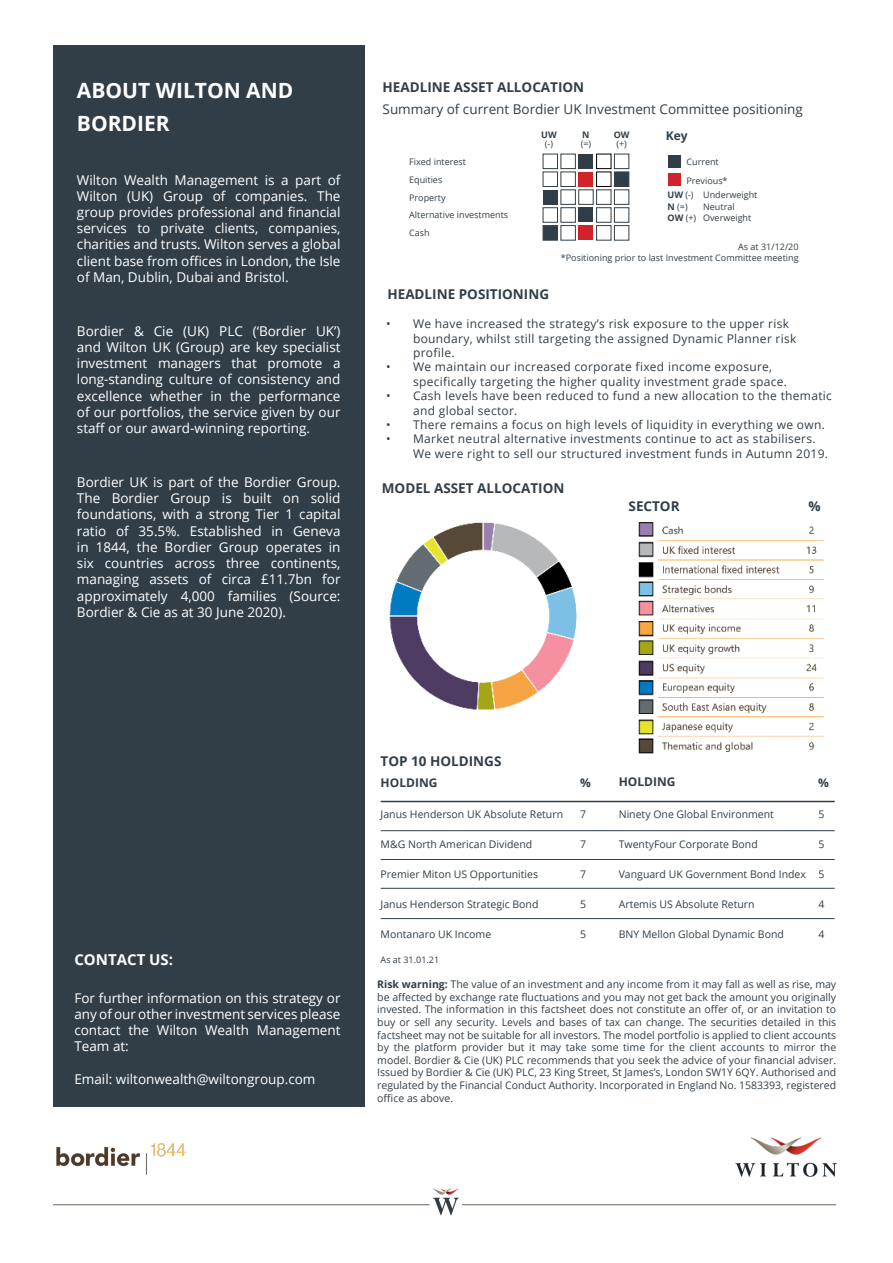
<style>
.page{position:relative;width:893px;height:1263px;background:#fff}
.page>*{position:absolute;margin:0;border:0;box-sizing:border-box;transform-origin:0 0}
.t1{font:700 21px/33px "Open Sans";color:#fff}
.t2{font:700 15px "Open Sans";color:#fff}
.t3{font:13.5px/16.2px "Open Sans";color:#fff;text-align:justify}
.t4{font:700 13.5px "Open Sans";color:#313e48}
.t5{font:13.5px "Open Sans";color:#313e48}
.t6{font:12px/14.4px "Open Sans";letter-spacing:.025em;color:#313e48}
.t7{font:700 12px "Open Sans";color:#313e48}
.t8{font:10.5px/12.6px "Open Sans";color:#313e48;text-align:justify}
.t9{font:9px "Open Sans";color:#313e48}
.t10{font:700 9px "Open Sans";color:#313e48}
.s1{font-weight:700}
</style>
<div class="page">
<div style="left:53px;top:45px;width:311px;height:1061px;background:#313e48"></div>
<hr style="left:53px;top:1204px;width:377px;height:1px;background:#716259">
<hr style="left:462px;top:1204px;width:374px;height:1px;background:#716259">
<svg style="left:433px;top:1188px;width:26px;height:27px"></svg>
<img style="left:638px;top:523px;width:186px;height:231px">
<hr style="left:381px;top:801px;width:454px;height:1px;background:#313e48">
<hr style="left:381px;top:830px;width:454px;height:1px;background:#313e48">
<hr style="left:381px;top:859px;width:454px;height:1px;background:#313e48">
<hr style="left:381px;top:888px;width:454px;height:1px;background:#313e48">
<hr style="left:381px;top:918px;width:454px;height:1px;background:#313e48">
<img style="left:735px;top:1137px;width:101px;height:40px">
<img style="left:56px;top:1143px;width:130px;height:32px">
<img style="left:389px;top:522px;width:188px;height:188px">
<div style="left:543px;top:154px;width:15px;height:15px;background:#fff;border:1px solid #313e48"></div>
<div style="left:560px;top:154px;width:16px;height:15px;border:1px solid #313e48"></div>
<div style="left:579px;top:154px;width:14px;height:15px;background:#313e48"></div>
<div style="left:596px;top:154px;width:15px;height:15px;border:1px solid #000"></div>
<div style="left:614px;top:154px;width:15px;height:15px;background:#fff;border:1px solid #313e48"></div>
<div style="left:543px;top:172px;width:15px;height:15px;background:#fff;border:1px solid #313e48"></div>
<div style="left:560px;top:172px;width:16px;height:15px;background:#fff;border:1px solid #313e48"></div>
<div style="left:579px;top:172px;width:14px;height:14px;background:#d1232a"></div>
<div style="left:596px;top:172px;width:15px;height:15px;border:1px solid #000"></div>
<div style="left:614px;top:172px;width:15px;height:15px;background:#313e48"></div>
<div style="left:543px;top:190px;width:14px;height:14px;background:#313e48"></div>
<div style="left:560px;top:189px;width:16px;height:16px;background:#fff;border:1px solid #313e48"></div>
<div style="left:578px;top:189px;width:16px;height:16px;background:#fff;border:1px solid #313e48"></div>
<div style="left:596px;top:189px;width:15px;height:16px;background:#fff;border:1px solid #313e48"></div>
<div style="left:614px;top:189px;width:15px;height:16px;background:#fff;border:1px solid #313e48"></div>
<div style="left:543px;top:207px;width:15px;height:16px;background:#fff;border:1px solid #313e48"></div>
<div style="left:560px;top:207px;width:16px;height:16px;background:#fff;border:1px solid #313e48"></div>
<div style="left:579px;top:208px;width:14px;height:14px;background:#313e48"></div>
<div style="left:596px;top:207px;width:15px;height:16px;border:1px solid #313e48"></div>
<div style="left:614px;top:207px;width:15px;height:16px;background:#fff;border:1px solid #313e48"></div>
<div style="left:543px;top:225px;width:15px;height:16px;background:#313e48;border:1px solid #313e48"></div>
<div style="left:560px;top:225px;width:16px;height:16px;background:#fff;border:1px solid #313e48"></div>
<div style="left:579px;top:226px;width:14px;height:14px;background:#d1232a"></div>
<div style="left:596px;top:225px;width:15px;height:16px;border:1px solid #313e48"></div>
<div style="left:614px;top:225px;width:15px;height:16px;background:#fff;border:1px solid #313e48"></div>
<div style="left:668px;top:155px;width:13px;height:12px;background:#313e48"></div>
<div style="left:668px;top:173px;width:13px;height:13px;background:#d1232a"></div>
<p class="t1" style="left:77px;top:73px;width:218px">ABOUT WILTON AND<br>BORDIER</p>
<p class="t3" style="left:77px;top:171px;width:265px">Wilton Wealth Management is a part of Wilton (UK) Group of companies. The group provides professional and financial services to private clients, companies, charities and trusts. Wilton serves a global client base from offices in London, the Isle of Man, Dublin, Dubai and Bristol.</p>
<p class="t3" style="left:77px;top:322px;width:265px">Bordier &amp; Cie (UK) PLC (‘Bordier UK’) and Wilton UK (Group) are key specialist investment managers that promote a long-standing culture of consistency and excellence whether in the performance of our portfolios, the service given by our staff or our award-winning reporting.</p>
<p class="t3" style="left:77px;top:474px;width:265px">Bordier UK is part of the Bordier Group.<br>The Bordier Group is built on solid foundations, with a strong Tier 1 capital ratio of 35.5%. Established in Geneva in 1844, the Bordier Group operates in six countries across three continents, managing assets of circa £11.7bn for approximately 4,000 families (Source:<br>Bordier &amp; Cie as at 30 June 2020).</p>
<p class="t4" style="left:383px;top:77px;width:203px">HEADLINE ASSET ALLOCATION</p>
<p class="t5" style="left:383px;top:100px;width:422px">Summary of current Bordier UK Investment Committee positioning</p>
<p class="t10" style="left:541px;top:128px;width:17px">UW</p>
<p class="t9" style="left:545px;top:137px;width:10px">(-)</p>
<p class="t10" style="left:582px;top:128px;width:9px">N</p>
<p class="t9" style="left:581px;top:137px;width:12px">(=)</p>
<p class="t10" style="left:614px;top:128px;width:17px">OW</p>
<p class="t9" style="left:616px;top:137px;width:12px">(+)</p>
<p class="t7" style="left:666px;top:127px;width:23px">Key</p>
<p class="t9" style="left:409px;top:155px;width:58px">Fixed interest</p>
<p class="t9" style="left:686px;top:155px;width:34px">Current</p>
<p class="t9" style="left:409px;top:173px;width:35px">Equities</p>
<p class="t9" style="left:686px;top:174px;width:43px">Previous*</p>
<p class="t9" style="left:668px;top:189px;width:28px"><span class="s1">UW</span> (-)</p>
<p class="t9" style="left:703px;top:189px;width:56px">Underweight</p>
<p class="t9" style="left:668px;top:200px;width:22px"><span class="s1">N</span> (=)</p>
<p class="t9" style="left:703px;top:200px;width:33px">Neutral</p>
<p class="t9" style="left:668px;top:212px;width:30px"><span class="s1">OW</span> (+)</p>
<p class="t9" style="left:703px;top:212px;width:50px">Overweight</p>
<p class="t9" style="left:409px;top:191px;width:38px">Property</p>
<p class="t9" style="left:409px;top:209px;width:100px">Alternative investments</p>
<p class="t9" style="left:409px;top:227px;width:22px">Cash</p>
<p class="t4" style="left:387px;top:285px;width:163px">HEADLINE POSITIONING</p>
<p class="t9" style="left:738px;top:241px;width:62px">As at 31/12/20</p>
<p class="t9" style="left:561px;top:251px;width:239px">*Positioning prior to last Investment Committee meeting</p>
<p class="t6" style="left:413px;top:316px;width:385px;text-indent:-27px">• We have increased the strategy’s risk exposure to the upper risk boundary, whilst still targeting the assigned Dynamic Planner risk profile.</p>
<p class="t6" style="left:413px;top:359px;width:375px;text-indent:-27px">• We maintain our increased corporate fixed income exposure, specifically targeting the higher quality investment grade space.</p>
<p class="t6" style="left:413px;top:388px;width:420px;text-indent:-27px">• Cash levels have been reduced to fund a new allocation to the thematic and global sector.</p>
<p class="t6" style="left:386px;top:417px;width:440px">• There remains a focus on high levels of liquidity in everything we own.</p>
<p class="t6" style="left:413px;top:431px;width:417px;text-indent:-27px">• Market neutral alternative investments continue to act as stabilisers.<br>We were right to sell our structured investment funds in Autumn 2019.</p>
<p class="t4" style="left:382px;top:479px;width:184px">MODEL ASSET ALLOCATION</p>
<p class="t4" style="left:629px;top:497px;width:53px">SECTOR</p>
<p class="t4" style="left:808px;top:497px;width:14px">%</p>
<p class="t2" style="left:74px;top:949px;width:100px">CONTACT US:</p>
<p class="t3" style="left:74px;top:989px;width:268px">For further information on this strategy or any of our other investment services please contact the Wilton Wealth Management Team at:</p>
<p class="t3" style="left:74px;top:1070px;width:243px">Email: wiltonwealth@wiltongroup.com</p>
<p class="t4" style="left:381px;top:751px;width:122px">TOP 10 HOLDINGS</p>
<p class="t7" style="left:381px;top:774px;width:58px">HOLDING</p>
<p class="t7" style="left:580px;top:774px;width:12px">%</p>
<p class="t7" style="left:619px;top:773px;width:58px">HOLDING</p>
<p class="t7" style="left:818px;top:774px;width:12px">%</p>
<p class="t8" style="left:580px;top:808px;width:8px">7</p>
<p class="t8" style="left:580px;top:838px;width:8px">7</p>
<p class="t8" style="left:580px;top:868px;width:8px">7</p>
<p class="t8" style="left:580px;top:898px;width:8px">5</p>
<p class="t8" style="left:580px;top:928px;width:8px">5</p>
<p class="t8" style="left:381px;top:808px;width:184px">Janus Henderson UK Absolute Return</p>
<p class="t8" style="left:381px;top:838px;width:153px">M&amp;G North American Dividend</p>
<p class="t8" style="left:381px;top:868px;width:159px">Premier Miton US Opportunities</p>
<p class="t8" style="left:381px;top:898px;width:159px">Janus Henderson Strategic Bond</p>
<p class="t8" style="left:381px;top:928px;width:112px">Montanaro UK Income</p>
<p class="t8" style="left:619px;top:808px;width:157px">Ninety One Global Environment</p>
<p class="t8" style="left:619px;top:838px;width:141px">TwentyFour Corporate Bond</p>
<p class="t8" style="left:619px;top:868px;width:189px">Vanguard UK Government Bond Index</p>
<p class="t8" style="left:619px;top:898px;width:137px">Artemis US Absolute Return</p>
<p class="t8" style="left:619px;top:928px;width:167px">BNY Mellon Global Dynamic Bond</p>
<p class="t8" style="left:818px;top:808px;width:8px">5</p>
<p class="t8" style="left:818px;top:838px;width:8px">5</p>
<p class="t8" style="left:818px;top:868px;width:8px">5</p>
<p class="t8" style="left:818px;top:898px;width:8px">4</p>
<p class="t8" style="left:818px;top:928px;width:8px">4</p>
<p class="t9" style="left:381px;top:953px;width:60px">As at 31.01.21</p>
<p class="t8" style="left:377px;top:978px;width:460px"><span class="s1">Risk warning:</span> The value of an investment and any income from it may fall as well as rise, may be affected by exchange rate fluctuations and you may not get back the amount you originally invested. The information in this factsheet does not constitute an offer of, or an invitation to buy or sell any security. Levels and bases of tax can change. The securities detailed in this factsheet may not be suitable for all investors. The model portfolio is applied to client accounts by the platform provider but it may take some time for the client accounts to mirror the model. Bordier &amp; Cie (UK) PLC recommends that you seek the advice of your financial adviser.<br>Issued by Bordier &amp; Cie (UK) PLC, 23 King Street, St James’s, London SW1Y 6QY. Authorised and regulated by the Financial Conduct Authority. Incorporated in England No. 1583393, registered office as above.</p>
</div>
